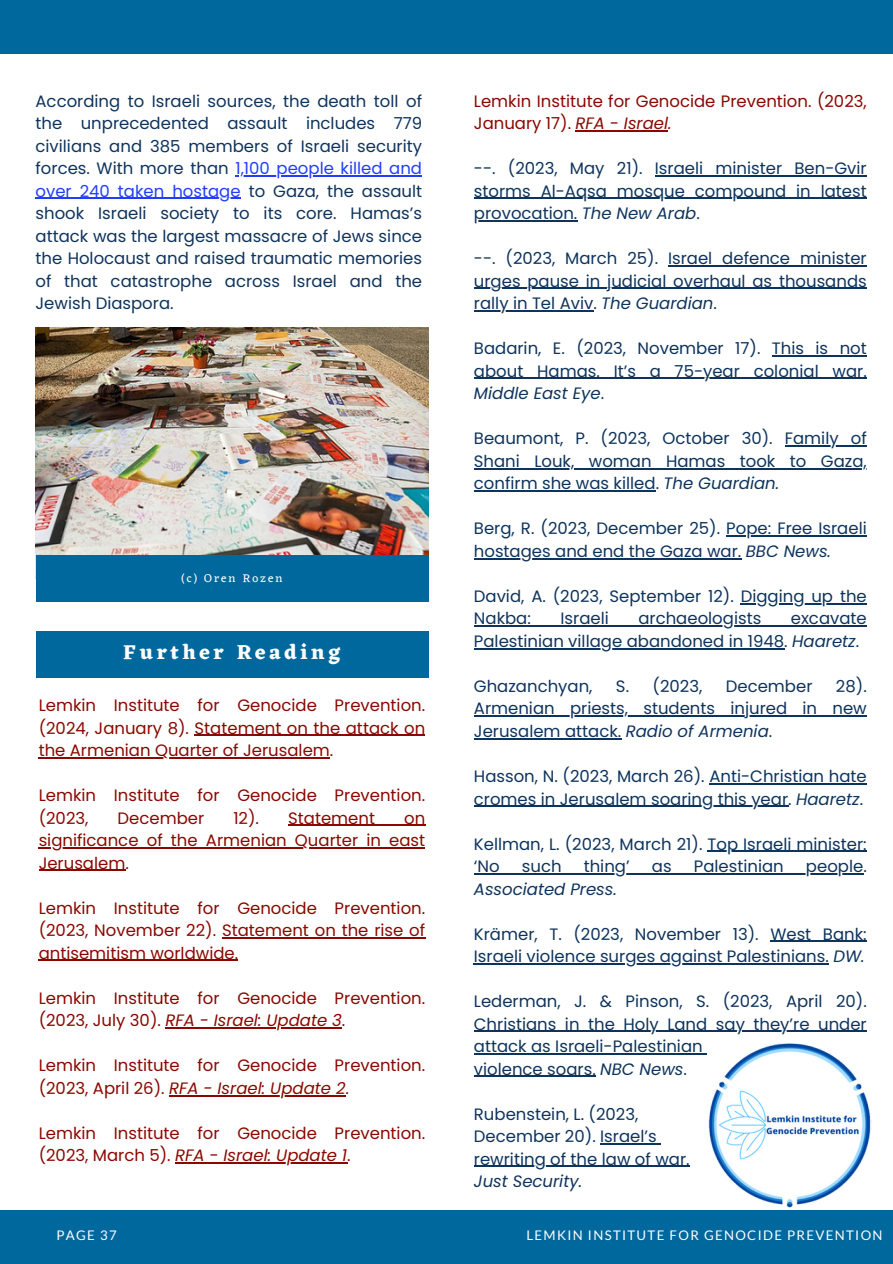
<style>
.page{position:relative;width:893px;height:1264px;background:#fff}
.page>*{position:absolute;margin:0;border:0;box-sizing:border-box;transform-origin:0 0}
.t1{font:700 20.85px "Eczar";letter-spacing:.17em;color:#fff}
.t2{font:16.5px/22.5px "Poppins";color:#0e335d}
.t3{font:16.5px/22.5px "Poppins";color:#890800}
.t4{font:italic 16.5px "Poppins";color:#0e335d}
.t5{font:13.2px "Lato";letter-spacing:.1em;color:#fff}
.t6{font:11.85px "Eczar";letter-spacing:.17em;color:#fff}
.s1{color:#233dff}
.s2{font-style:italic}
</style>
<div class="page">
<div style="left:0;top:0;width:892px;height:53px;background:#00689d"></div>
<img style="left:36px;top:327px;width:392px;height:228px">
<div style="left:0;top:1210px;width:892px;height:53px;background:#00689d"></div>
<img style="left:688px;top:1043px;width:184px;height:165px">
<hr style="left:235px;top:175px;width:187px;height:1px;background:#233dff">
<hr style="left:36px;top:198px;width:205px;height:1px;background:#233dff">
<hr style="left:575px;top:130px;width:93px;height:1px;background:#890800">
<hr style="left:655px;top:175px;width:211px;height:1px;background:#0e335d">
<hr style="left:474px;top:198px;width:392px;height:1px;background:#0e335d">
<hr style="left:474px;top:220px;width:103px;height:1px;background:#0e335d">
<hr style="left:668px;top:265px;width:198px;height:1px;background:#0e335d">
<hr style="left:474px;top:288px;width:392px;height:1px;background:#0e335d">
<hr style="left:474px;top:310px;width:119px;height:1px;background:#0e335d">
<hr style="left:771px;top:355px;width:95px;height:1px;background:#0e335d">
<hr style="left:474px;top:378px;width:392px;height:1px;background:#0e335d">
<hr style="left:784px;top:445px;width:82px;height:1px;background:#0e335d">
<hr style="left:474px;top:468px;width:392px;height:1px;background:#0e335d">
<hr style="left:474px;top:490px;width:181px;height:1px;background:#0e335d">
<hr style="left:726px;top:535px;width:140px;height:1px;background:#0e335d">
<hr style="left:474px;top:558px;width:267px;height:1px;background:#0e335d">
<hr style="left:740px;top:603px;width:126px;height:1px;background:#0e335d">
<hr style="left:474px;top:625px;width:392px;height:1px;background:#0e335d">
<hr style="left:474px;top:648px;width:310px;height:1px;background:#0e335d">
<hr style="left:474px;top:715px;width:392px;height:1px;background:#0e335d">
<hr style="left:474px;top:738px;width:147px;height:1px;background:#0e335d">
<hr style="left:709px;top:783px;width:157px;height:1px;background:#0e335d">
<hr style="left:474px;top:805px;width:314px;height:1px;background:#0e335d">
<hr style="left:707px;top:850px;width:159px;height:1px;background:#0e335d">
<hr style="left:474px;top:873px;width:389px;height:1px;background:#0e335d">
<hr style="left:770px;top:940px;width:96px;height:1px;background:#0e335d">
<hr style="left:474px;top:963px;width:354px;height:1px;background:#0e335d">
<hr style="left:474px;top:1030px;width:392px;height:1px;background:#0e335d">
<hr style="left:474px;top:1053px;width:228px;height:1px;background:#0e335d">
<hr style="left:474px;top:1075px;width:121px;height:1px;background:#0e335d">
<hr style="left:600px;top:1143px;width:56px;height:1px;background:#0e335d">
<hr style="left:474px;top:1165px;width:215px;height:1px;background:#0e335d">
<hr style="left:194px;top:734px;width:231px;height:2px;background:#890800">
<hr style="left:39px;top:757px;width:291px;height:1px;background:#890800">
<hr style="left:288px;top:824px;width:137px;height:2px;background:#890800">
<hr style="left:39px;top:847px;width:386px;height:1px;background:#890800">
<hr style="left:39px;top:869px;width:86px;height:2px;background:#890800">
<hr style="left:222px;top:937px;width:203px;height:1px;background:#890800">
<hr style="left:39px;top:959px;width:199px;height:2px;background:#890800">
<hr style="left:165px;top:1027px;width:167px;height:1px;background:#890800">
<hr style="left:169px;top:1094px;width:176px;height:2px;background:#890800">
<hr style="left:175px;top:1162px;width:172px;height:1px;background:#890800">
<div style="left:36px;top:555px;width:392px;height:47px;background:#00689d"></div>
<div style="left:36px;top:631px;width:392px;height:47px;background:#00689d"></div>
<p class="t2" style="left:36px;top:90px;width:388px;text-align:justify">According to Israeli sources, the death toll of the unprecedented assault includes 779 civilians and 385 members of Israeli security forces. With more than <span class="s1">1,100 people killed and over 240 taken hostage</span> to Gaza, the assault shook Israeli society to its core. Hamas’s attack was the largest massacre of Jews since the Holocaust and raised traumatic memories of that catastrophe across Israel and the Jewish Diaspora.</p>
<p class="t3" style="left:474px;top:90px;width:394px">Lemkin Institute for Genocide Prevention. (2023,<br>January 17). <span class="s2">RFA - Israel.</span></p>
<p class="t2" style="left:474px;top:157px;width:394px;text-align:justify">--. (2023, May 21). Israeli minister Ben-Gvir storms Al-Aqsa mosque compound in latest provocation. <span class="s2">The New Arab</span>.</p>
<p class="t2" style="left:474px;top:247px;width:394px;text-align:justify">--. (2023, March 25). Israel defence minister urges pause in judicial overhaul as thousands rally in Tel Aviv. <span class="s2">The Guardian</span>.</p>
<p class="t2" style="left:474px;top:337px;width:394px;text-align:justify">Badarin, E. (2023, November 17). This is not about Hamas. It’s a 75-year colonial war.<br><span class="s2">Middle East Eye</span>.</p>
<p class="t2" style="left:474px;top:427px;width:394px;text-align:justify">Beaumont, P. (2023, October 30). Family of Shani Louk, woman Hamas took to Gaza, confirm she was killed. <span class="s2">The Guardian.</span></p>
<p class="t2" style="left:474px;top:517px;width:394px">Berg, R. (2023, December 25). Pope: Free Israeli hostages and end the Gaza war. <span class="s2">BBC News.</span></p>
<p class="t2" style="left:474px;top:585px;width:394px">David, A. (2023, September 12). Digging up the<br>Nakba:</p>
<p class="t6" style="left:181px;top:570px;width:102px">(c) Oren Rozen</p>
<p class="t2" style="left:560px;top:607px;width:50px">Israeli</p>
<p class="t2" style="left:638px;top:607px;width:124px">archaeologists</p>
<p class="t2" style="left:474px;top:607px;width:394px;text-indent:317px">excavate<br>Palestinian village abandoned in 1948. <span class="s2">Haaretz</span>.</p>
<p class="t2" style="left:474px;top:675px;width:120px">Ghazanchyan,</p>
<p class="t2" style="left:616px;top:675px;width:88px">S. (2023,</p>
<p class="t2" style="left:725px;top:675px;width:88px">December</p>
<p class="t1" style="left:123px;top:640px;width:219px">Further Reading</p>
<p class="t2" style="left:474px;top:675px;width:394px;text-align:justify;text-indent:362px">28).<br>Armenian priests, students injured in new Jerusalem attack. <span class="s2">Radio of Armenia</span>.</p>
<p class="t2" style="left:474px;top:765px;width:394px">Hasson, N. (2023, March 26). Anti-Christian hate cromes in Jerusalem soaring this year. <span class="s2">Haaretz</span>.</p>
<p class="t2" style="left:474px;top:832px;width:394px">Kellman, L. (2023, March 21). Top Israeli minister: ‘No</p>
<p class="t3" style="left:39px;top:694px;width:388px;text-align:justify">Lemkin Institute for Genocide Prevention. (2024, January 8). Statement on the attack on the Armenian Quarter of Jerusalem.</p>
<p class="t3" style="left:39px;top:784px;width:388px">Lemkin Institute for Genocide Prevention. (2023,</p>
<p class="t3" style="left:118px;top:806px;width:88px">December</p>
<p class="t3" style="left:233px;top:806px;width:27px">12).</p>
<p class="t3" style="left:288px;top:806px;width:88px">Statement</p>
<p class="t3" style="left:39px;top:806px;width:388px;text-align:justify;text-indent:365px">on significance of the Armenian Quarter in east Jerusalem.</p>
<p class="t3" style="left:39px;top:896px;width:388px;text-align:justify">Lemkin Institute for Genocide Prevention. (2023, November 22). Statement on the rise of antisemitism worldwide.</p>
<p class="t3" style="left:39px;top:986px;width:388px">Lemkin Institute for Genocide Prevention. (2023, July 30). <span class="s2">RFA - Israel: Update 3</span>.</p>
<p class="t3" style="left:39px;top:1054px;width:388px">Lemkin Institute for Genocide Prevention. (2023, April 26). <span class="s2">RFA - Israel: Update 2</span>.</p>
<p class="t3" style="left:39px;top:1121px;width:388px">Lemkin Institute for Genocide Prevention. (2023, March 5). <span class="s2">RFA - Israel: Update 1</span>.</p>
<p class="t2" style="left:522px;top:855px;width:41px">such</p>
<p class="t2" style="left:583px;top:855px;width:47px">thing’</p>
<p class="t2" style="left:651px;top:855px;width:21px">as</p>
<p class="t2" style="left:693px;top:855px;width:91px">Palestinian</p>
<p class="t2" style="left:805px;top:855px;width:62px">people.</p>
<p class="t4" style="left:474px;top:877px;width:144px">Associated Press.</p>
<p class="t2" style="left:474px;top:922px;width:394px">Krämer, T. (2023, November 13). West Bank:<br>Israeli violence surges against Palestinians. <span class="s2">DW.</span></p>
<p class="t2" style="left:474px;top:990px;width:394px">Lederman, J. &amp; Pinson, S. (2023, April 20).<br>Christians in the Holy Land say they’re under attack as Israeli-Palestinian<br>violence soars. <span class="s2">NBC News</span>.</p>
<p class="t2" style="left:474px;top:1102px;width:217px">Rubenstein, L. (2023,<br>December 20). Israel’s rewriting of the law of war.</p>
<p class="t4" style="left:474px;top:1169px;width:110px">Just Security.</p>
<p class="t5" style="left:57px;top:1226px;width:62px">PAGE 37</p>
<p class="t5" style="left:526px;top:1226px;width:357px">LEMKIN INSTITUTE FOR GENOCIDE PREVENTION</p>
</div>
